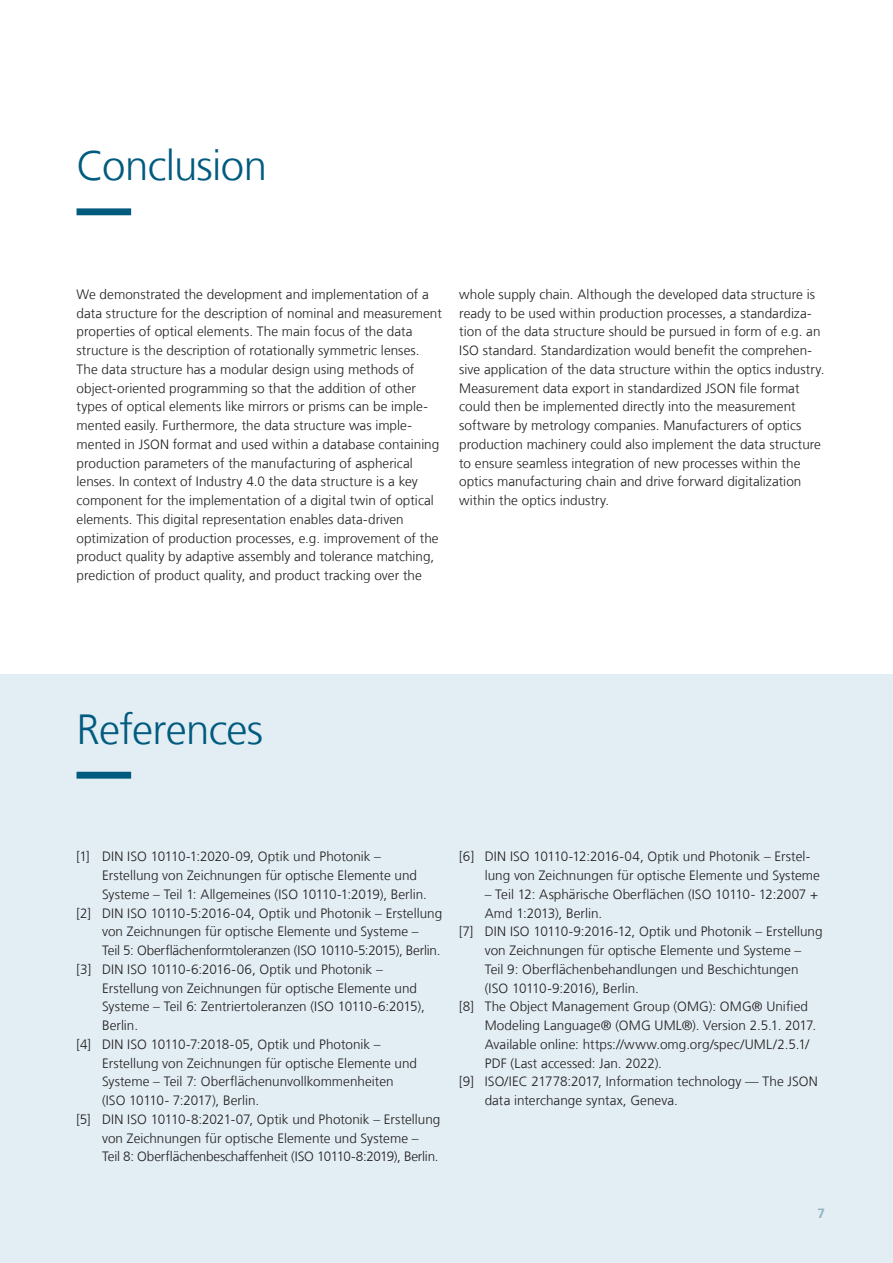
<style>
.page{position:relative;width:893px;height:1263px;background:#fff}
.page>*{position:absolute;margin:0;border:0;box-sizing:border-box;transform-origin:0 0}
.Ueberschrift_28_33_6{font:300 42px "Frutiger LT Com";letter-spacing:-.015em;color:#005b7f}
.Fliesstext_9_12_5_sc{font:300 13.5px/18.8px "Frutiger LT Com";letter-spacing:.005em;color:#231f20}
.Aufzählung_Referenze{font:300 13.5px/18.8px "Frutiger LT Com";color:#231f20}
.t1{font:700 13.5px "Frutiger LT Com";color:#93b3c3}
</style>
<div class="page">
<div style="left:0;top:675px;width:893px;height:588px;background:#e2eef4"></div>
<svg style="left:77px;top:208px;width:55px;height:7px"></svg>
<svg style="left:77px;top:772px;width:55px;height:7px"></svg>
<p class="Ueberschrift_28_33_6" style="left:77px;top:141px;width:192px">Conclusion</p>
<p class="Fliesstext_9_12_5_sc" style="left:77px;top:285px;width:367px">We demonstrated the development and implementation of a data structure for the description of nominal and measurement properties of optical elements. The main focus of the data structure is the description of rotationally symmetric lenses.<br>The data structure has a modular design using methods of object-oriented programming so that the addition of other types of optical elements like mirrors or prisms can be imple&shy;mented easily. Furthermore, the data structure was imple&shy;mented in JSON format and used within a database containing production parameters of the manufacturing of aspherical lenses. In context of Industry 4.0 the data structure is a key component for the implementation of a digital twin of optical elements. This digital representation enables data-driven optimization of production processes, e.g. improvement of the product quality by adaptive assembly and tolerance matching, prediction of product quality, and product tracking over the</p>
<p class="Fliesstext_9_12_5_sc" style="left:459px;top:285px;width:367px">whole supply chain. Although the developed data structure is ready to be used within production processes, a standardiza&shy;tion of the data structure should be pursued in form of e.g. an ISO standard. Standardization would benefit the comprehen&shy;sive application of the data structure within the optics industry.<br>Measurement data export in standardized JSON file format could then be implemented directly into the measurement software by metrology companies. Manufacturers of optics production machinery could also implement the data structure to ensure seamless integration of new processes within the optics manufacturing chain and drive forward digitalization within the optics industry.</p>
<p class="Ueberschrift_28_33_6" style="left:77px;top:705px;width:188px">References</p>
<p class="Aufzählung_Referenze" style="left:102px;top:847px;width:326px;text-indent:-26px">[1] DIN ISO 10110-1:2020-09, Optik und Photonik –<br>Erstellung von Zeichnungen für optische Elemente und<br>Systeme – Teil 1: Allgemeines (ISO 10110-1:2019), Berlin.</p>
<p class="Aufzählung_Referenze" style="left:102px;top:904px;width:342px;text-indent:-26px">[2] DIN ISO 10110-5:2016-04, Optik und Photonik – Erstellung von Zeichnungen für optische Elemente und Systeme –<br>Teil 5: Oberflächenformtoleranzen (ISO 10110-5:2015), Berlin.</p>
<p class="Aufzählung_Referenze" style="left:102px;top:960px;width:324px;text-indent:-26px">[3] DIN ISO 10110-6:2016-06, Optik und Photonik – Erstellung von Zeichnungen für optische Elemente und Systeme – Teil 6: Zentriertoleranzen (ISO 10110-6:2015), Berlin.</p>
<p class="Aufzählung_Referenze" style="left:102px;top:1035px;width:317px;text-indent:-26px">[4] DIN ISO 10110-7:2018-05, Optik und Photonik – Erstellung von Zeichnungen für optische Elemente und Systeme – Teil 7: Oberflächenunvollkommenheiten (ISO 10110- 7:2017), Berlin.</p>
<p class="Aufzählung_Referenze" style="left:102px;top:1110px;width:340px;text-indent:-26px">[5] DIN ISO 10110-8:2021-07, Optik und Photonik – Erstellung von Zeichnungen für optische Elemente und Systeme –<br>Teil 8: Oberflächenbeschaffenheit (ISO 10110-8:2019), Berlin.</p>
<p class="Aufzählung_Referenze" style="left:485px;top:847px;width:337px;text-indent:-26px">[6] DIN ISO 10110-12:2016-04, Optik und Photonik – Erstel&shy;lung von Zeichnungen für optische Elemente und Systeme</p>
<p class="Aufzählung_Referenze" style="left:485px;top:885px;width:335px">– Teil 12: Asphärische Oberflächen (ISO 10110- 12:2007 +<br>Amd 1:2013), Berlin.</p>
<p class="Aufzählung_Referenze" style="left:485px;top:922px;width:339px;text-indent:-26px">[7] DIN ISO 10110-9:2016-12, Optik und Photonik – Erstellung von Zeichnungen für optische Elemente und Systeme – Teil 9: Oberflächenbehandlungen und Beschichtungen (ISO 10110-9:2016), Berlin.</p>
<p class="Aufzählung_Referenze" style="left:485px;top:997px;width:333px;text-indent:-26px">[8] The Object Management Group (OMG): OMG® Unified Modeling Language® (OMG UML®). Version 2.5.1. 2017.<br>Available online: https://www.omg.org/spec/UML/2.5.1/ PDF (Last accessed: Jan. 2022).</p>
<p class="Aufzählung_Referenze" style="left:485px;top:1072px;width:335px;text-indent:-26px">[9] ISO/IEC 21778:2017, Information technology — The JSON data interchange syntax, Geneva.</p>
<p class="t1" style="left:817px;top:1205px;width:9px">7</p>
</div>
